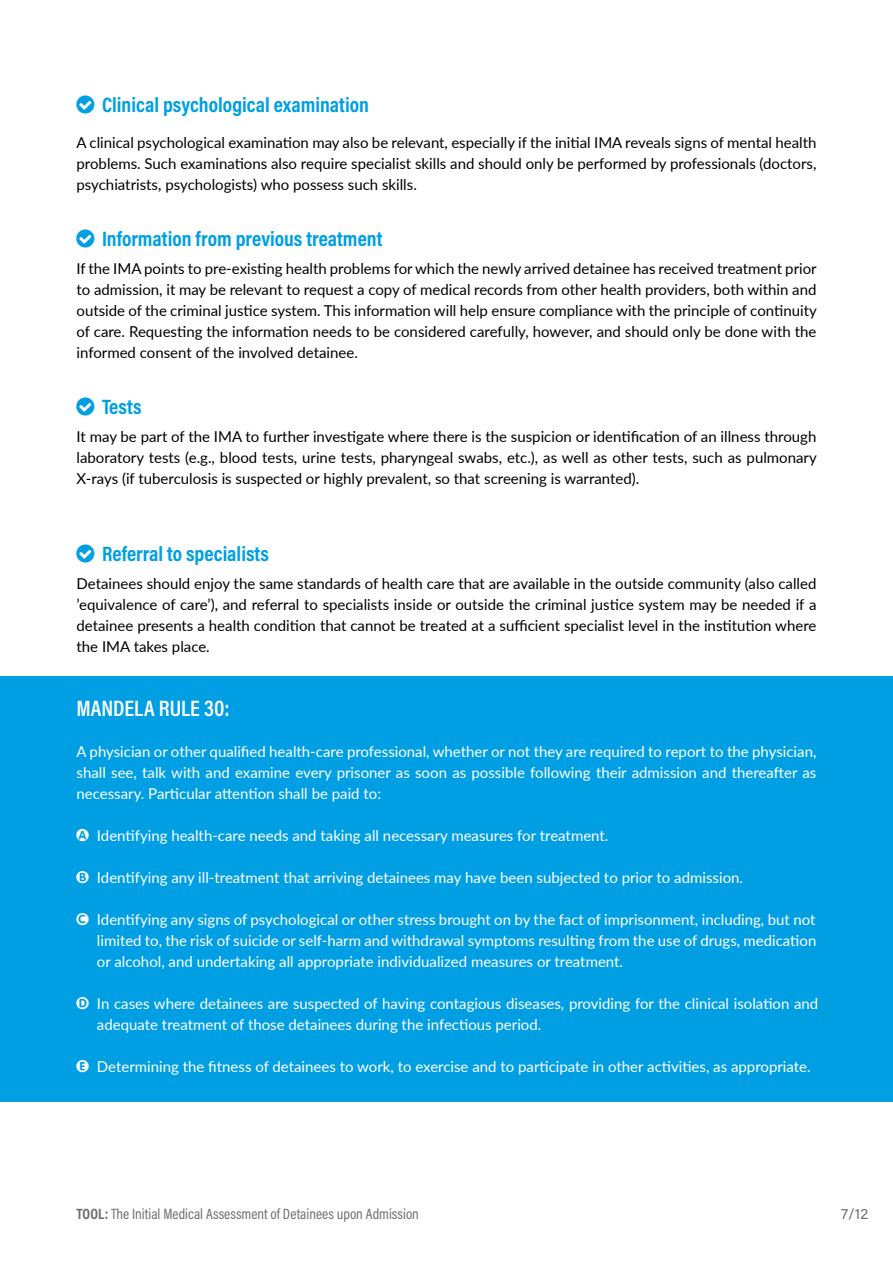
<style>
.page{position:relative;width:893px;height:1263px;background:#fff}
.page>*{position:absolute;margin:0;border:0;box-sizing:border-box;transform-origin:0 0}
.t1{font:600 22.5px "Acumin Pro Cond";color:#fff}
.t2{font:700 21px "Acumin Pro Cond";color:#009fe3}
.t3{font:15px/21px "Lato";color:#000;text-align:justify}
.t4{font:15px/21px "Lato";color:#fff;text-align:justify}
.t5{font:15px "Acumin Pro Cond";color:#706f6f}
.t6{font:15px "Acumin Pro";color:#706f6f}
.s1{font-family:"Circled"}
.s2{font-weight:700}
</style>
<div class="page">
<div style="left:0;top:676px;width:893px;height:425px;background:#009fe3"></div>
<h2 class="t2" style="left:77px;top:91px;width:294px">□ Clinical psychological examination</h2>
<p class="t3" style="left:77px;top:131px;width:741px">A clinical psychological examination may also be relevant, especially if the initial IMA reveals signs of mental health problems. Such examinations also require specialist skills and should only be performed by professionals (doctors, psychiatrists, psychologists) who possess such skills.</p>
<h2 class="t2" style="left:77px;top:225px;width:307px">□ Information from previous treatment</h2>
<p class="t3" style="left:77px;top:257px;width:742px">If the IMA points to pre-existing health problems for which the newly arrived detainee has received treatment prior to admission, it may be relevant to request a copy of medical records from other health providers, both within and outside of the criminal justice system. This information will help ensure compliance with the principle of continuity of care. Requesting the information needs to be considered carefully, however, and should only be done with the informed consent of the involved detainee.</p>
<h2 class="t2" style="left:77px;top:393px;width:67px">□ Tests</h2>
<p class="t3" style="left:77px;top:425px;width:742px">It may be part of the IMA to further investigate where there is the suspicion or identification of an illness through laboratory tests (e.g., blood tests, urine tests, pharyngeal swabs, etc.), as well as other tests, such as pulmonary X-rays (if tuberculosis is suspected or highly prevalent, so that screening is warranted).</p>
<h2 class="t2" style="left:77px;top:540px;width:194px">□ Referral to specialists</h2>
<p class="t3" style="left:77px;top:572px;width:741px">Detainees should enjoy the same standards of health care that are available in the outside community (also called ’equivalence of care’), and referral to specialists inside or outside the criminal justice system may be needed if a detainee presents a health condition that cannot be treated at a sufficient specialist level in the institution where the IMA takes place.</p>
<h1 class="t1" style="left:77px;top:693px;width:154px">MANDELA RULE 30:</h1>
<p class="t4" style="left:77px;top:740px;width:741px">A physician or other qualified health-care professional, whether or not they are required to report to the physician, shall see, talk with and examine every prisoner as soon as possible following their admission and thereafter as necessary. Particular attention shall be paid to:</p>
<p class="t4" style="left:77px;top:824px;width:533px"><span class="s1">A</span> Identifying health-care needs and taking all necessary measures for treatment.</p>
<p class="t4" style="left:77px;top:866px;width:668px"><span class="s1">B</span> Identifying any ill-treatment that arriving detainees may have been subjected to prior to admission.</p>
<p class="t4" style="left:97px;top:908px;width:721px;text-indent:-20px"><span class="s1">C</span> Identifying any signs of psychological or other stress brought on by the fact of imprisonment, including, but not limited to, the risk of suicide or self-harm and withdrawal symptoms resulting from the use of drugs, medication or alcohol, and undertaking all appropriate individualized measures or treatment.</p>
<p class="t4" style="left:97px;top:992px;width:723px;text-indent:-20px"><span class="s1">D</span> In cases where detainees are suspected of having contagious diseases, providing for the clinical isolation and adequate treatment of those detainees during the infectious period.</p>
<p class="t4" style="left:77px;top:1055px;width:736px"><span class="s1">E</span> Determining the fitness of detainees to work, to exercise and to participate in other activities, as appropriate.</p>
<p class="t5" style="left:77px;top:1204px;width:344px"><span class="s2">TOOL:</span> The Initial Medical Assessment of Detainees upon Admission</p>
<p class="t6" style="left:841px;top:1203px;width:29px">7/12</p>
</div>
